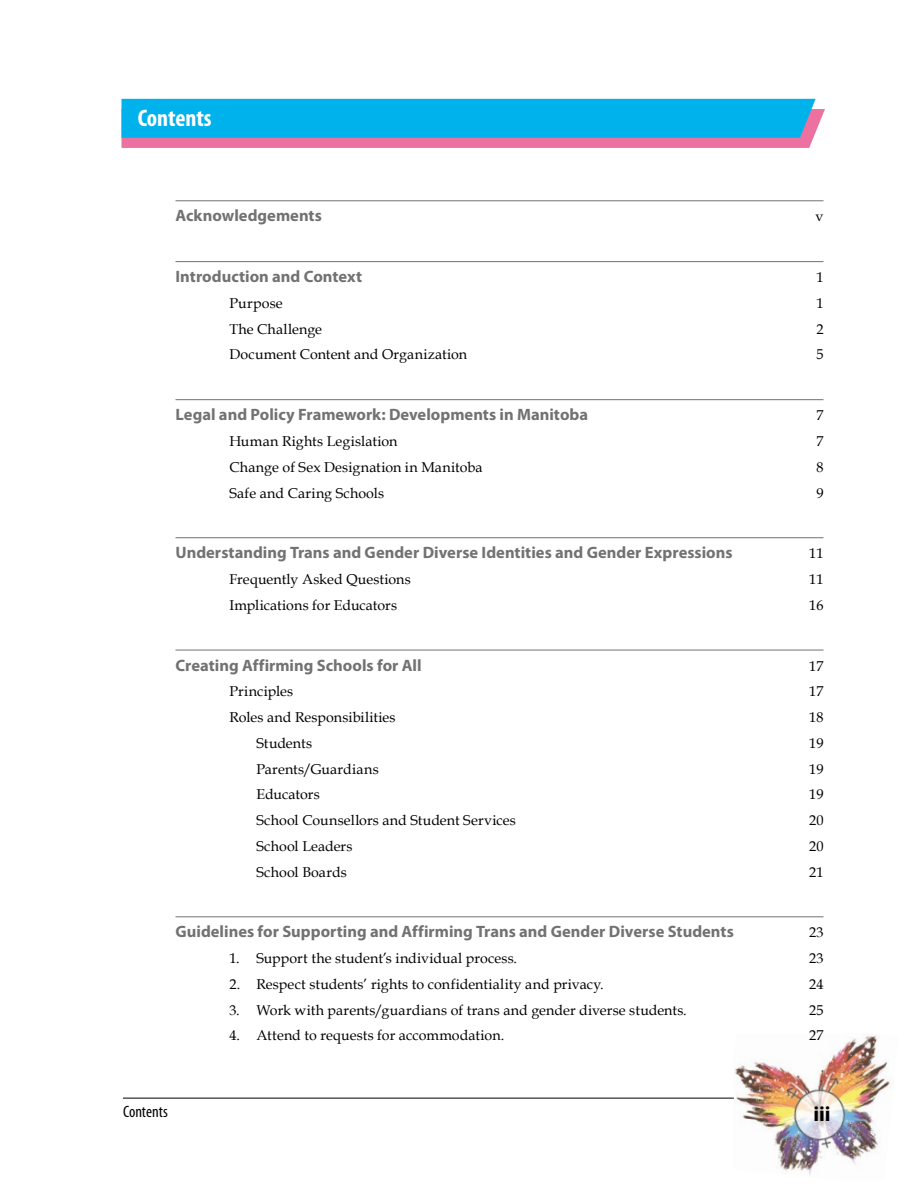
<style>
.page{position:relative;width:918px;height:1188px;background:#fff}
.page>*{position:absolute;margin:0;border:0;box-sizing:border-box;transform-origin:0 0}
.t1{font:700 condensed 24px "Myriad Pro";letter-spacing:-.005em;color:#fff}
.t2{font:700 21px "Myriad Pro";color:#000}
.x_Contents_A{font:700 16.5px "Myriad Pro";color:#727273}
.t3{font:condensed 16.5px "Myriad Pro";color:#000}
.x_Contents_C{font:14.25px "Book Antiqua";letter-spacing:.005em;color:#000}
.x_Contents_B{font:14.25px "Book Antiqua";letter-spacing:.005em;color:#000}
.x_Contents_A-2{font:14.25px "Book Antiqua";color:#000}
</style>
<div class="page">
<svg style="left:122px;top:98px;width:703px;height:50px;background:#39a6db"></svg>
<hr style="left:123px;top:1098px;width:702px;height:1px;background:#000">
<img style="left:734px;top:1035px;width:157px;height:140px">
<hr style="left:176px;top:200px;width:648px;height:1px;background:#727273">
<hr style="left:176px;top:261px;width:648px;height:1px;background:#727273">
<hr style="left:176px;top:399px;width:648px;height:1px;background:#727273">
<hr style="left:176px;top:537px;width:648px;height:1px;background:#727273">
<hr style="left:176px;top:650px;width:648px;height:1px;background:#727273">
<hr style="left:176px;top:916px;width:648px;height:1px;background:#727273">
<p class="t1" style="left:138px;top:103px;width:76px">Contents</p>
<p class="x_Contents_A" style="left:176px;top:205px;width:148px">Acknowledgements</p>
<p class="x_Contents_A-2" style="left:815px;top:207px;width:10px">v</p>
<p class="x_Contents_A" style="left:176px;top:266px;width:188px">Introduction and Context</p>
<p class="x_Contents_A-2" style="left:816px;top:267px;width:9px">1</p>
<p class="x_Contents_B" style="left:230px;top:293px;width:55px">Purpose</p>
<p class="x_Contents_B" style="left:816px;top:293px;width:9px">1</p>
<p class="x_Contents_B" style="left:230px;top:319px;width:94px">The Challenge</p>
<p class="x_Contents_B" style="left:816px;top:319px;width:9px">2</p>
<p class="x_Contents_B" style="left:230px;top:345px;width:239px">Document Content and Organization</p>
<p class="x_Contents_B" style="left:816px;top:345px;width:9px">5</p>
<p class="x_Contents_A" style="left:176px;top:404px;width:414px">Legal and Policy Framework: Developments in Manitoba</p>
<p class="x_Contents_A-2" style="left:816px;top:406px;width:9px">7</p>
<p class="x_Contents_B" style="left:230px;top:431px;width:169px">Human Rights Legislation</p>
<p class="x_Contents_B" style="left:816px;top:431px;width:9px">7</p>
<p class="x_Contents_B" style="left:230px;top:457px;width:255px">Change of Sex Designation in Manitoba</p>
<p class="x_Contents_B" style="left:816px;top:457px;width:9px">8</p>
<p class="x_Contents_B" style="left:230px;top:483px;width:156px">Safe and Caring Schools</p>
<p class="x_Contents_B" style="left:816px;top:483px;width:9px">9</p>
<p class="x_Contents_A" style="left:176px;top:542px;width:559px">Understanding Trans and Gender Diverse Identities and Gender Expressions</p>
<p class="x_Contents_A-2" style="left:809px;top:544px;width:16px">11</p>
<p class="x_Contents_B" style="left:230px;top:569px;width:183px">Frequently Asked Questions</p>
<p class="x_Contents_B" style="left:809px;top:569px;width:16px">11</p>
<p class="x_Contents_B" style="left:230px;top:595px;width:169px">Implications for Educators</p>
<p class="x_Contents_B" style="left:809px;top:595px;width:16px">16</p>
<p class="x_Contents_A" style="left:176px;top:654px;width:248px">Creating Affirming Schools for All</p>
<p class="x_Contents_A-2" style="left:809px;top:656px;width:16px">17</p>
<p class="x_Contents_B" style="left:230px;top:682px;width:65px">Principles</p>
<p class="x_Contents_B" style="left:809px;top:682px;width:16px">17</p>
<p class="x_Contents_B" style="left:230px;top:707px;width:168px">Roles and Responsibilities</p>
<p class="x_Contents_B" style="left:809px;top:707px;width:16px">18</p>
<p class="x_Contents_C" style="left:256px;top:733px;width:57px">Students</p>
<p class="x_Contents_C" style="left:809px;top:733px;width:16px">19</p>
<p class="x_Contents_C" style="left:256px;top:759px;width:124px">Parents/Guardians</p>
<p class="x_Contents_C" style="left:809px;top:759px;width:16px">19</p>
<p class="x_Contents_C" style="left:256px;top:785px;width:65px">Educators</p>
<p class="x_Contents_C" style="left:809px;top:785px;width:16px">19</p>
<p class="x_Contents_C" style="left:256px;top:810px;width:261px">School Counsellors and Student Services</p>
<p class="x_Contents_C" style="left:809px;top:810px;width:16px">20</p>
<p class="x_Contents_C" style="left:256px;top:836px;width:97px">School Leaders</p>
<p class="x_Contents_C" style="left:809px;top:836px;width:16px">20</p>
<p class="x_Contents_C" style="left:256px;top:862px;width:92px">School Boards</p>
<p class="x_Contents_C" style="left:809px;top:862px;width:16px">21</p>
<p class="x_Contents_A" style="left:176px;top:921px;width:560px">Guidelines for Supporting and Affirming Trans and Gender Diverse Students</p>
<p class="x_Contents_A-2" style="left:809px;top:923px;width:16px">23</p>
<p class="x_Contents_C" style="left:230px;top:948px;width:289px">1. Support the student’s individual process.</p>
<p class="x_Contents_C" style="left:809px;top:948px;width:16px">23</p>
<p class="x_Contents_C" style="left:230px;top:974px;width:376px">2. Respect students’ rights to confidentiality and privacy.</p>
<p class="x_Contents_C" style="left:809px;top:974px;width:16px">24</p>
<p class="x_Contents_C" style="left:230px;top:1000px;width:459px">3. Work with parents/guardians of trans and gender diverse students.</p>
<p class="x_Contents_C" style="left:809px;top:1000px;width:16px">25</p>
<p class="x_Contents_C" style="left:230px;top:1026px;width:276px">4. Attend to requests for accommodation.</p>
<p class="x_Contents_C" style="left:809px;top:1026px;width:16px">27</p>
<p class="t3" style="left:123px;top:1101px;width:46px">Contents</p>
<h2 class="t2" style="left:813px;top:1100px;width:19px">iii</h2>
</div>
